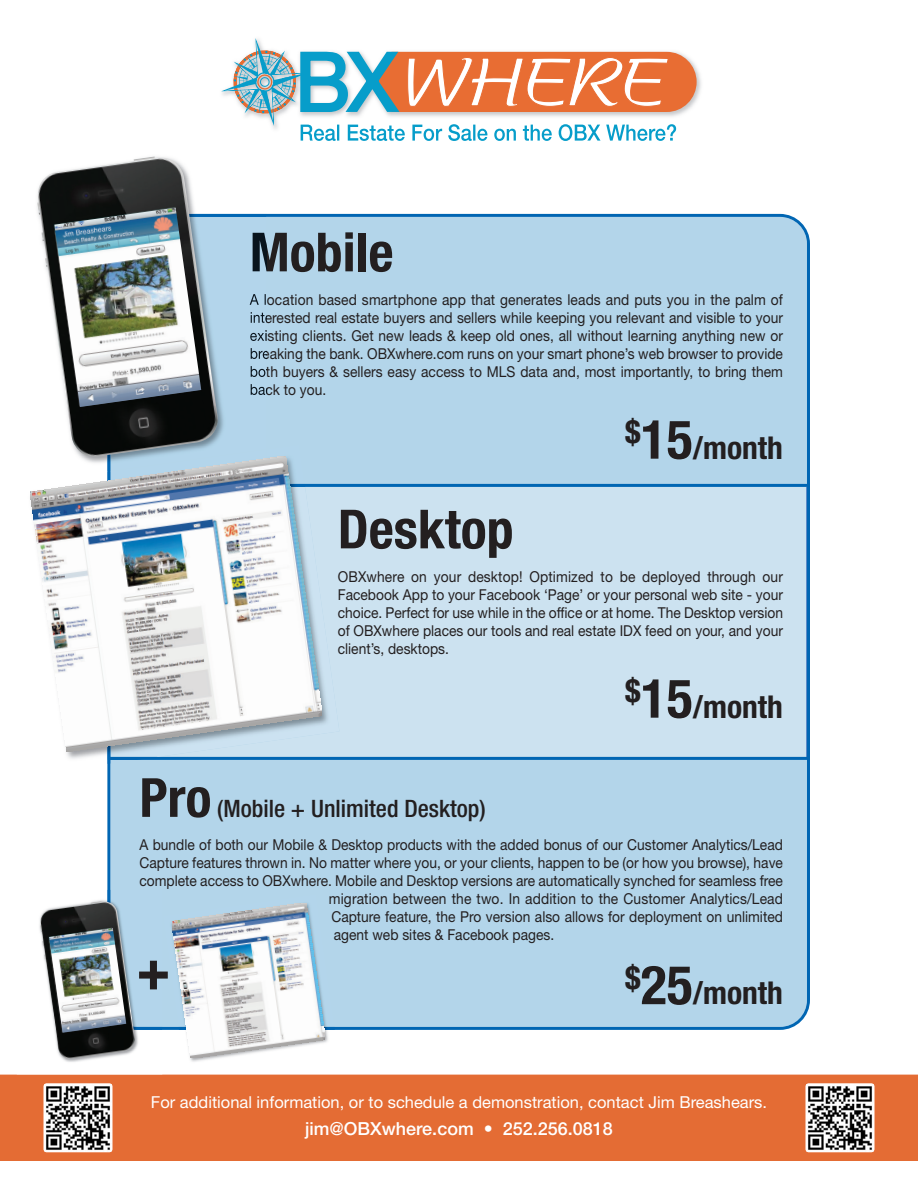
<style>
.page{position:relative;width:918px;height:1188px;background:#fff}
.page>*{position:absolute;margin:0;border:0;box-sizing:border-box;transform-origin:0 0}
.t1{font:700 condensed 56.7px "Helvetica Neue LT Std";color:#231f20}
.t2{font:700 condensed 54px "Helvetica Neue LT Std";color:#231f20}
.t3{font:700 condensed 32.4px "Helvetica Neue LT Std";color:#231f20}
.t4{font:700 condensed 31.5px "Helvetica Neue LT Std";color:#231f20}
.t5{font:500 condensed 24px "Helvetica Neue LT Std";color:#231f20}
.t6{font:500 18px "Helvetica Neue LT Std";color:#fff}
.t7{font:16.5px "Helvetica Neue LT Std";color:#fff}
.t8{font:15px/18px "Helvetica Neue LT Std";color:#231f20;text-align:justify;scale:.92 1}
.s1{font-size:54px}
</style>
<div class="page">
<div style="left:0;top:1075px;width:918px;height:86px;background:#e46c34"></div>
<img style="left:806px;top:1084px;width:68px;height:68px;border-radius:3px">
<img style="left:272px;top:69px;width:429px;height:72px">
<img style="left:301px;top:126px;width:159px;height:15px">
<svg style="left:221px;top:38px;width:476px;height:88px"></svg>
<div style="left:107px;top:214px;width:703px;height:816px;background:#b3d5ea"></div>
<div style="left:339px;top:488px;width:467px;height:268px;background:#cce2f0"></div>
<div style="left:107px;top:484px;width:703px;height:276px;border:3px solid #0166b3"></div>
<div style="left:218px;top:217px;width:48px;height:228px;background:#b3d5eb"></div>
<img style="left:253px;top:232px;width:13px;height:40px">
<img style="left:250px;top:294px;width:16px;height:11px">
<img style="left:251px;top:312px;width:15px;height:11px">
<img style="left:250px;top:330px;width:16px;height:11px">
<img style="left:251px;top:348px;width:15px;height:12px">
<img style="left:251px;top:366px;width:15px;height:11px">
<img style="left:251px;top:384px;width:15px;height:11px">
<img style="left:37px;top:156px;width:181px;height:301px">
<img style="left:66px;top:752px;width:41px;height:7px">
<img style="left:110px;top:760px;width:26px;height:4px">
<img style="left:110px;top:445px;width:195px;height:12px">
<svg style="left:107px;top:760px;width:3px;height:4px"></svg>
<div style="left:305px;top:487px;width:34px;height:270px;background:#cce2f0"></div>
<img style="left:107px;top:752px;width:198px;height:8px">
<img style="left:110px;top:449px;width:156px;height:8px">
<img style="left:30px;top:457px;width:292px;height:295px">
<img style="left:39px;top:890px;width:123px;height:172px">
<div style="left:110px;top:890px;width:52px;height:137px;background:#b3d5eb"></div>
<img style="left:135px;top:1000px;width:2px;height:30px">
<img style="left:40px;top:900px;width:95px;height:159px">
<img style="left:190px;top:1030px;width:138px;height:32px">
<div style="left:163px;top:894px;width:172px;height:133px;background:#b3d5ea"></div>
<img style="left:325px;top:1027px;width:10px;height:3px">
<img style="left:172px;top:903px;width:153px;height:155px">
<img style="left:44px;top:1084px;width:68px;height:68px;border-radius:3px">
<h2 class="t2" style="left:250px;top:221px;width:145px">Mobile</h2>
<p class="t8" style="left:250px;top:292px;width:581px">A location based smartphone app that generates leads and puts you in the palm of interested real estate buyers and sellers while keeping you relevant and visible to your existing clients. Get new leads &amp; keep old ones, all without learning anything new or breaking the bank. OBXwhere.com runs on your smart phone’s web browser to provide both buyers &amp; sellers easy access to MLS data and, most importantly, to bring them back to you.</p>
<h3 class="t4" style="left:625px;top:429px;width:159px"><sup>$</sup><span class="s1">15</span>/month</h3>
<h2 class="t2" style="left:338px;top:498px;width:177px">Desktop</h2>
<p class="t8" style="left:338px;top:569px;width:485px">OBXwhere on your desktop! Optimized to be deployed through our Facebook App to your Facebook ‘Page’ or your personal web site - your choice. Perfect for use while in the office or at home. The Desktop version of OBXwhere places our tools and real estate IDX feed on your, and your client’s, desktops.</p>
<h3 class="t4" style="left:625px;top:688px;width:159px"><sup>$</sup><span class="s1">15</span>/month</h3>
<h2 class="t2" style="left:140px;top:767px;width:73px">Pro</h2>
<h3 class="t5" style="left:217px;top:795px;width:270px">(Mobile + Unlimited Desktop)</h3>
<p class="t8" style="left:140px;top:838px;width:701px">A bundle of both our Mobile &amp; Desktop products with the added bonus of our Customer Analytics/Lead</p>
<p class="t8" style="left:140px;top:856px;width:701px">Capture features thrown in. No matter where you, or your clients, happen to be (or how you browse), have</p>
<p class="t8" style="left:140px;top:874px;width:701px">complete access to OBXwhere. Mobile and Desktop versions are automatically synched for seamless free</p>
<p class="t8" style="left:329px;top:892px;width:495px">migration between the two. In addition to the Customer Analytics/Lead</p>
<p class="t8" style="left:331px;top:910px;width:492px">Capture feature, the Pro version also allows for deployment on unlimited</p>
<p class="t8" style="left:334px;top:928px;width:241px">agent web sites &amp; Facebook pages.</p>
<h3 class="t3" style="left:625px;top:959px;width:17px">$</h3>
<h1 class="t1" style="left:136px;top:937px;width:36px">+</h1>
<h3 class="t4" style="left:641px;top:975px;width:144px"><span class="s1">25</span>/month</h3>
<p class="t7" style="left:151px;top:1097px;width:618px">For additional information, or to schedule a demonstration, contact Jim Breashears.</p>
<p class="t6" style="left:305px;top:1119px;width:309px">jim@OBXwhere.com • 252.256.0818</p>
</div>
